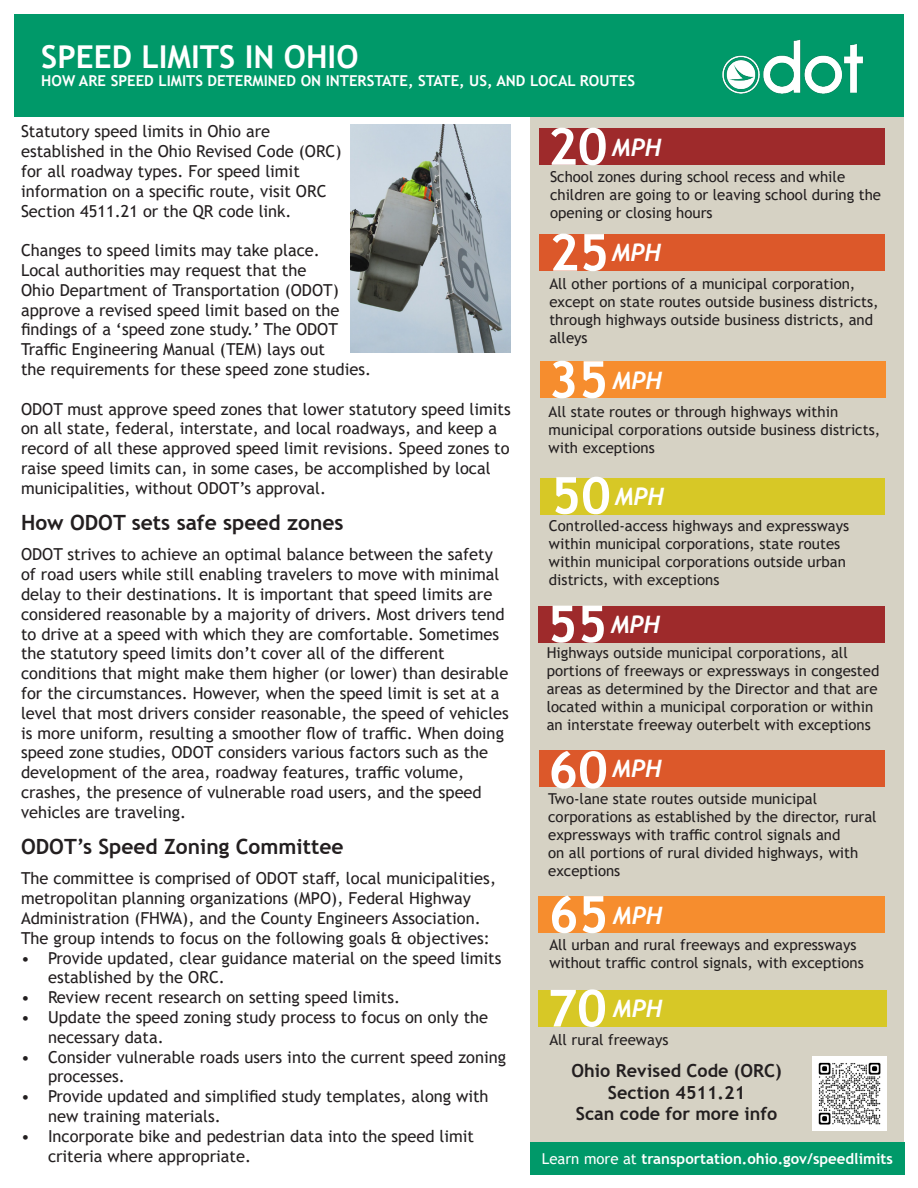
<style>
.page{position:relative;width:918px;height:1188px;background:#fff}
.page>*{position:absolute;margin:0;border:0;box-sizing:border-box;transform-origin:0 0}
.t1{font:700 51px "Trebuchet MS";color:#fff}
.t2{font:700 31.5px "Trebuchet MS";color:#fff}
.t3{font:italic 700 24px "Trebuchet";color:#fff}
.t4{font:700 21px "Trebuchet MS";color:#231f20}
.t5{font:700 18px "Trebuchet MS";color:#231f20}
.t6{font:16.5px/19.8px "Trebuchet MS";color:#231f20}
.t7{font:15px/18px "Trebuchet MS";color:#231f20}
.t8{font:700 15px "Trebuchet MS";color:#fff}
.s1{font-weight:400}
</style>
<div class="page">
<div style="left:530px;top:112px;width:374px;height:1062px;background:#d6d2c4"></div>
<div style="left:539px;top:129px;width:346px;height:36px;background:#9e2a2b"></div>
<div style="left:539px;top:234px;width:346px;height:36px;background:#dc582a"></div>
<div style="left:540px;top:362px;width:345px;height:36px;background:#f68d2e"></div>
<div style="left:540px;top:478px;width:344px;height:36px;background:#d7c826"></div>
<div style="left:538px;top:606px;width:346px;height:36px;background:#9e2a2b"></div>
<div style="left:539px;top:751px;width:346px;height:36px;background:#dc582a"></div>
<div style="left:538px;top:897px;width:347px;height:36px;background:#f68d2e"></div>
<div style="left:538px;top:990px;width:348px;height:37px;background:#d7c826"></div>
<div style="left:14px;top:14px;width:890px;height:103px;background:#009969"></div>
<img style="left:722px;top:39px;width:141px;height:55px">
<div style="left:530px;top:1142px;width:374px;height:32px;background:#009969"></div>
<img style="left:351px;top:124px;width:160px;height:229px">
<img style="left:813px;top:1057px;width:73px;height:73px">
<p class="t2" style="left:41px;top:37px;width:319px">SPEED LIMITS IN OHIO</p>
<p class="t8" style="left:41px;top:71px;width:595px">HOW ARE SPEED LIMITS DETERMINED ON INTERSTATE, STATE, US, AND LOCAL ROUTES</p>
<p class="t6" style="left:21px;top:122px;width:322px">Statutory speed limits in Ohio are established in the Ohio Revised Code (ORC) for all roadway types. For speed limit information on a specific route, visit ORC Section 4511.21 or the QR code link.</p>
<p class="t6" style="left:21px;top:240px;width:352px">Changes to speed limits may take place.<br>Local authorities may request that the<br>Ohio Department of Transportation (ODOT) approve a revised speed limit based on the findings of a ‘speed zone study.’ The ODOT Traffic Engineering Manual (TEM) lays out<br>the requirements for these speed zone studies.</p>
<p class="t6" style="left:21px;top:399px;width:491px">ODOT must approve speed zones that lower statutory speed limits on all state, federal, interstate, and local roadways, and keep a record of all these approved speed limit revisions. Speed zones to raise speed limits can, in some cases, be accomplished by local municipalities, without ODOT’s approval.</p>
<p class="t4" style="left:21px;top:509px;width:324px">How ODOT sets safe speed zones</p>
<p class="t6" style="left:21px;top:545px;width:489px">ODOT strives to achieve an optimal balance between the safety of road users while still enabling travelers to move with minimal delay to their destinations. It is important that speed limits are considered reasonable by a majority of drivers. Most drivers tend to drive at a speed with which they are comfortable. Sometimes the statutory speed limits don’t cover all of the different conditions that might make them higher (or lower) than desirable for the circumstances. However, when the speed limit is set at a level that most drivers consider reasonable, the speed of vehicles is more uniform, resulting a smoother flow of traffic. When doing speed zone studies, ODOT considers various factors such as the development of the area, roadway features, traffic volume, crashes, the presence of vulnerable road users, and the speed vehicles are traveling.</p>
<p class="t4" style="left:21px;top:833px;width:324px">ODOT’s Speed Zoning Committee</p>
<p class="t6" style="left:21px;top:869px;width:477px">The committee is comprised of ODOT staff, local municipalities, metropolitan planning organizations (MPO), Federal Highway Administration (FHWA), and the County Engineers Association.<br>The group intends to focus on the following goals &amp; objectives:</p>
<p class="t6" style="left:48px;top:948px;width:455px;text-indent:-27px">• Provide updated, clear guidance material on the speed limits established by the ORC.</p>
<p class="t6" style="left:21px;top:987px;width:381px">• Review recent research on setting speed limits.</p>
<p class="t6" style="left:48px;top:1007px;width:442px;text-indent:-27px">• Update the speed zoning study process to focus on only the necessary data.</p>
<p class="t6" style="left:48px;top:1047px;width:460px;text-indent:-27px">• Consider vulnerable roads users into the current speed zoning processes.</p>
<p class="t6" style="left:48px;top:1086px;width:442px;text-indent:-27px">• Provide updated and simplified study templates, along with new training materials.</p>
<p class="t6" style="left:48px;top:1126px;width:428px;text-indent:-27px">• Incorporate bike and pedestrian data into the speed limit criteria where appropriate.</p>
<p class="t1" style="left:548px;top:115px;width:61px">20</p>
<p class="t3" style="left:612px;top:132px;width:51px">MPH</p>
<p class="t7" style="left:550px;top:167px;width:333px">School zones during school recess and while children are going to or leaving school during the opening or closing hours</p>
<p class="t1" style="left:549px;top:221px;width:61px">25</p>
<p class="t3" style="left:612px;top:237px;width:51px">MPH</p>
<p class="t7" style="left:549px;top:274px;width:331px">All other portions of a municipal corporation, except on state routes outside business districts, through highways outside business districts, and alleys</p>
<p class="t1" style="left:549px;top:348px;width:61px">35</p>
<p class="t3" style="left:613px;top:365px;width:51px">MPH</p>
<p class="t7" style="left:549px;top:403px;width:333px">All state routes or through highways within municipal corporations outside business districts, with exceptions</p>
<p class="t1" style="left:551px;top:464px;width:61px">50</p>
<p class="t3" style="left:615px;top:481px;width:51px">MPH</p>
<p class="t7" style="left:549px;top:517px;width:302px">Controlled-access highways and expressways within municipal corporations, state routes within municipal corporations outside urban districts, with exceptions</p>
<p class="t1" style="left:547px;top:592px;width:61px">55</p>
<p class="t3" style="left:611px;top:609px;width:51px">MPH</p>
<p class="t7" style="left:547px;top:644px;width:334px">Highways outside municipal corporations, all portions of freeways or expressways in congested areas as determined by the Director and that are located within a municipal corporation or within an interstate freeway outerbelt with exceptions</p>
<p class="t1" style="left:548px;top:738px;width:61px">60</p>
<p class="t3" style="left:612px;top:754px;width:51px">MPH</p>
<p class="t7" style="left:548px;top:790px;width:330px">Two-lane state routes outside municipal corporations as established by the director, rural expressways with traffic control signals and<br>on all portions of rural divided highways, with exceptions</p>
<p class="t1" style="left:549px;top:883px;width:61px">65</p>
<p class="t3" style="left:613px;top:900px;width:51px">MPH</p>
<p class="t7" style="left:549px;top:935px;width:316px">All urban and rural freeways and expressways without traffic control signals, with exceptions</p>
<p class="t1" style="left:547px;top:977px;width:61px">70</p>
<p class="t3" style="left:613px;top:994px;width:51px">MPH</p>
<p class="t7" style="left:549px;top:1031px;width:121px">All rural freeways</p>
<p class="t5" style="left:572px;top:1059px;width:212px">Ohio Revised Code (ORC)</p>
<p class="t5" style="left:608px;top:1081px;width:139px">Section 4511.21</p>
<p class="t5" style="left:576px;top:1103px;width:203px">Scan code for more info</p>
<p class="t8" style="left:542px;top:1149px;width:353px"><span class="s1">Learn more at</span> transportation.ohio.gov/speedlimits</p>
</div>
